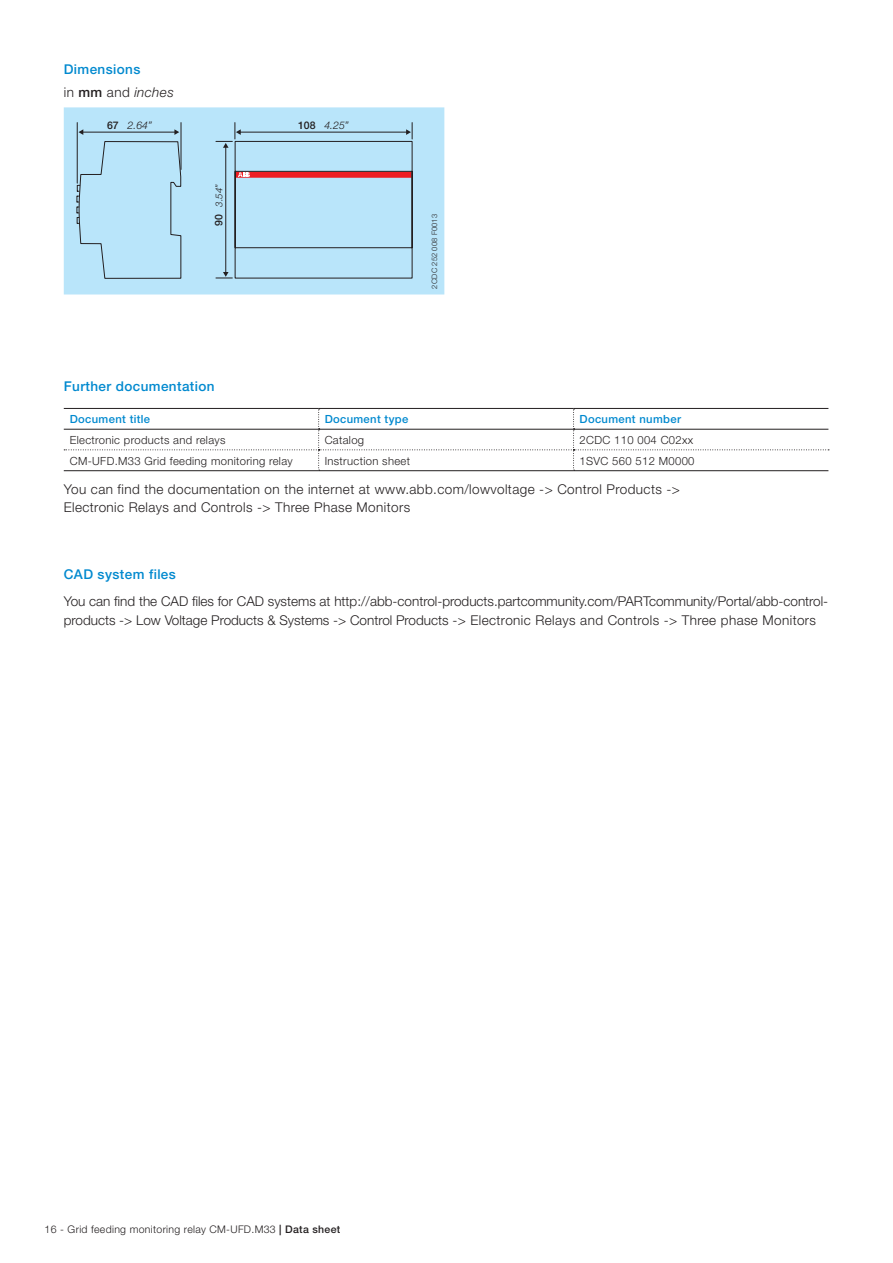
<style>
.page{position:relative;width:893px;height:1263px;background:#fff}
.page>*{position:absolute;margin:0;border:0;box-sizing:border-box;transform-origin:0 0}
.t1{font:300 13.5px/18.6px "Helvetica Neue LT";letter-spacing:.01em;color:#231f20}
.t2{font:300 13.5px/18.6px "Helvetica Neue LT";letter-spacing:.03em;color:#231f20}
.Section_Title_Level{font:500 13.5px "Helvetica Neue LT";letter-spacing:.03em;color:#0089cf}
.t3{font:italic 300 13.5px "Helvetica Neue LT";letter-spacing:.03em;color:#231f20}
.Table_body{font:300 11.25px "Helvetica Neue LT";letter-spacing:.03em;color:#231f20}
.Table_header{font:500 11.25px "Helvetica Neue LT";letter-spacing:.03em;color:#0089cf}
.t4{font:300 10.5px "Helvetica Neue LT";letter-spacing:.03em;color:#231f20}
.t5{font:italic 300 10.5px "Helvetica Neue LT";color:#231f20}
.t6{font:italic 300 9.75px "Helvetica Neue LT";color:#231f20}
.t7{font:300 7.5px "Helvetica Neue LT";letter-spacing:.02em;color:#231f20}
.s1{font-style:normal}
.s2{font-weight:500;font-style:normal}
.s3{font-weight:500;font-style:normal;font-size:10.5px}
.s4{font-weight:500}
</style>
<div class="page">
<div style="left:64px;top:107px;width:380px;height:187px;background:#b9e5fa"></div>
<hr style="left:181px;top:123px;width:1px;height:46px;background:#231f20">
<hr style="left:77px;top:123px;width:1px;height:60px;background:#231f20">
<hr style="left:83px;top:132px;width:92px;height:1px;background:#231f20">
<svg style="left:78px;top:129px;width:5px;height:6px"></svg>
<svg style="left:174px;top:129px;width:5px;height:6px"></svg>
<svg style="left:216px;top:123px;width:197px;height:156px;background:#b3d4e8"></svg>
<svg style="left:77px;top:141px;width:105px;height:138px;background:#b2dbf0"></svg>
<svg style="left:64px;top:409px;width:765px;height:62px"></svg>
<hr style="left:64px;top:429px;width:255px;height:1px;background:#231f20">
<hr style="left:319px;top:429px;width:255px;height:1px;background:#231f20">
<hr style="left:574px;top:429px;width:254px;height:1px;background:#231f20">
<hr style="left:64px;top:408px;width:255px;height:1px;background:#231f20">
<hr style="left:319px;top:408px;width:255px;height:1px;background:#231f20">
<hr style="left:574px;top:408px;width:254px;height:1px;background:#231f20">
<hr style="left:64px;top:470px;width:255px;height:1px;background:#231f20">
<hr style="left:319px;top:470px;width:255px;height:1px;background:#231f20">
<hr style="left:574px;top:470px;width:254px;height:1px;background:#231f20">
<p class="Section_Title_Level" style="left:64px;top:61px;width:78px">Dimensions</p>
<p class="t3" style="left:64px;top:84px;width:112px"><span class="s1">in</span> <span class="s2">mm</span> <span class="s1">and</span> inches</p>
<p class="t5" style="left:107px;top:119px;width:46px"><span class="s2">67</span> 2.64”</p>
<p class="t5" style="left:298px;top:119px;width:52px"><span class="s2">108</span> 4.25”</p>
<p class="t6" style="left:213px;top:226px;width:43px;rotate:-90deg"><span class="s3">90</span> 3.54”</p>
<p class="t7" style="left:430px;top:288px;width:76px;rotate:-90deg">2CDC 252 008 F0013</p>
<p class="Section_Title_Level" style="left:64px;top:378px;width:152px">Further documentation</p>
<p class="Table_header" style="left:70px;top:412px;width:82px">Document title</p>
<p class="Table_header" style="left:325px;top:412px;width:85px">Document type</p>
<p class="Table_header" style="left:580px;top:412px;width:103px">Document number</p>
<p class="Table_body" style="left:70px;top:433px;width:157px">Electronic products and relays</p>
<p class="Table_body" style="left:325px;top:433px;width:41px">Catalog</p>
<p class="Table_body" style="left:580px;top:433px;width:115px">2CDC 110 004 C02xx</p>
<p class="Table_body" style="left:70px;top:454px;width:224px">CM-UFD.M33 Grid feeding monitoring relay</p>
<p class="Table_body" style="left:325px;top:454px;width:87px">Instruction sheet</p>
<p class="Table_body" style="left:580px;top:454px;width:116px">1SVC 560 512 M0000</p>
<p class="t2" style="left:64px;top:479px;width:618px">You can find the documentation on the internet at www.abb.com/lowvoltage -&gt; Control Products -&gt;<br>Electronic Relays and Controls -&gt; Three Phase Monitors</p>
<p class="Section_Title_Level" style="left:64px;top:566px;width:114px">CAD system files</p>
<p class="t1" style="left:64px;top:592px;width:766px">You can find the CAD files for CAD systems at http://abb-control-products.partcommunity.com/PARTcommunity/Portal/abb-control&shy;products -&gt; Low Voltage Products &amp; Systems -&gt; Control Products -&gt; Electronic Relays and Controls -&gt; Three phase Monitors</p>
<p class="t4" style="left:45px;top:1223px;width:297px">16 - Grid feeding monitoring relay CM-UFD.M33 <span class="s4">| Data sheet</span></p>
</div>
